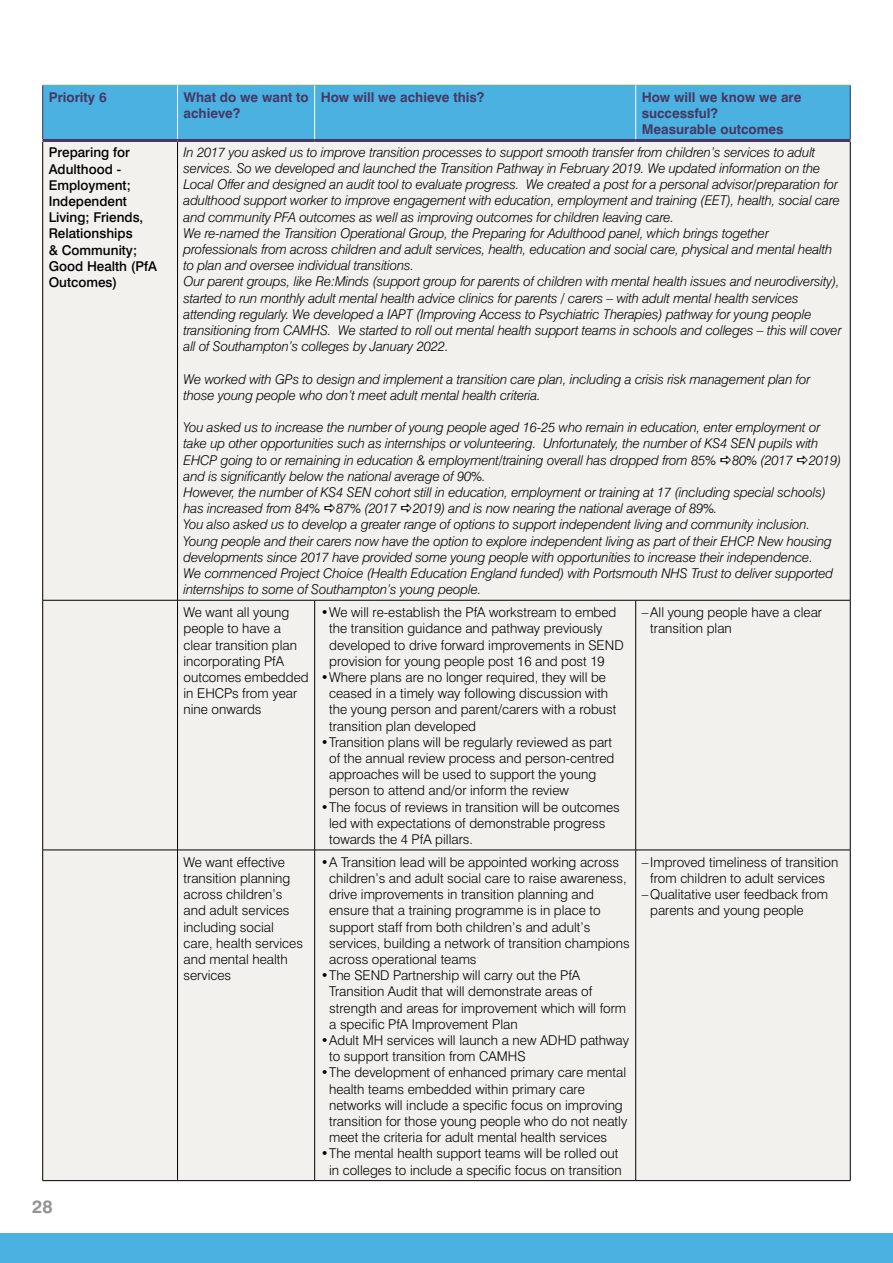
<style>
.page{position:relative;width:893px;height:1263px;background:#fff}
.page>*{position:absolute;margin:0;border:0;box-sizing:border-box;transform-origin:0 0}
.t1{font:700 18px "Swiss 721 BT";color:#939393}
.t2{font:italic 300 13.5px/16.2px "Swiss 721 BT";letter-spacing:-.01em;color:#000}
.t3{font:300 13.5px/16.2px "Swiss 721 BT";color:#000}
.t4{font:500 13.5px/16.2px "Swiss 721 BT";color:#000}
.t5{font:700 13.5px/16.2px "Swiss 721 BT";color:#473866}
</style>
<div class="page">
<div style="left:0;top:1233px;width:893px;height:30px;background:#4bb1e0"></div>
<div style="left:43px;top:86px;width:807px;height:53px;background:#4bb1e0"></div>
<div style="left:315px;top:85px;width:321px;height:55px;background:#4bb1e0"></div>
<div style="left:43px;top:142px;width:807px;height:1038px;background:#f3f1ee"></div>
<hr style="left:43px;top:85px;width:135px;height:1px;background:#6cac8a">
<hr style="left:178px;top:85px;width:137px;height:1px;background:#6cac8a">
<hr style="left:636px;top:85px;width:214px;height:1px;background:#6cac8a">
<hr style="left:42px;top:142px;width:1px;height:458px;background:#000">
<hr style="left:177px;top:142px;width:1px;height:458px;background:#000">
<hr style="left:850px;top:142px;width:1px;height:458px;background:#000">
<hr style="left:43px;top:600px;width:135px;height:1px;background:#000">
<hr style="left:42px;top:600px;width:1px;height:250px;background:#000">
<hr style="left:178px;top:600px;width:137px;height:1px;background:#000">
<hr style="left:177px;top:600px;width:1px;height:250px;background:#000">
<hr style="left:315px;top:600px;width:321px;height:1px;background:#000">
<hr style="left:314px;top:600px;width:1px;height:250px;background:#000">
<hr style="left:636px;top:600px;width:214px;height:1px;background:#000">
<hr style="left:635px;top:600px;width:1px;height:250px;background:#000">
<hr style="left:850px;top:600px;width:1px;height:250px;background:#000">
<hr style="left:43px;top:850px;width:135px;height:1px;background:#000">
<hr style="left:42px;top:850px;width:1px;height:330px;background:#000">
<hr style="left:178px;top:850px;width:137px;height:1px;background:#000">
<hr style="left:177px;top:850px;width:1px;height:330px;background:#000">
<hr style="left:315px;top:850px;width:321px;height:1px;background:#000">
<hr style="left:314px;top:850px;width:1px;height:330px;background:#000">
<hr style="left:636px;top:850px;width:214px;height:1px;background:#000">
<hr style="left:635px;top:850px;width:1px;height:330px;background:#000">
<hr style="left:850px;top:850px;width:1px;height:330px;background:#000">
<hr style="left:43px;top:1180px;width:135px;height:1px;background:#000">
<hr style="left:178px;top:1180px;width:137px;height:1px;background:#000">
<hr style="left:315px;top:1180px;width:321px;height:1px;background:#000">
<hr style="left:636px;top:1180px;width:214px;height:1px;background:#000">
<hr style="left:42px;top:85px;width:1px;height:54px;background:#30325b">
<hr style="left:850px;top:85px;width:1px;height:54px;background:#30325b">
<hr style="left:314px;top:85px;width:1px;height:54px;background:#fff">
<hr style="left:315px;top:85px;width:321px;height:1px;background:#6cac8a">
<hr style="left:177px;top:85px;width:1px;height:54px;background:#fff">
<hr style="left:43px;top:139px;width:135px;height:3px;background:#473866">
<hr style="left:178px;top:139px;width:137px;height:3px;background:#473866">
<hr style="left:315px;top:139px;width:321px;height:3px;background:#473866">
<hr style="left:636px;top:139px;width:214px;height:3px;background:#473866">
<hr style="left:635px;top:85px;width:1px;height:54px;background:#fff">
<svg style="left:720px;top:455px;width:11px;height:9px"></svg>
<svg style="left:797px;top:455px;width:11px;height:9px"></svg>
<svg style="left:324px;top:504px;width:11px;height:8px"></svg>
<svg style="left:401px;top:504px;width:11px;height:8px"></svg>
<p class="t5" style="left:49px;top:89px;width:59px">Priority 6</p>
<p class="t5" style="left:184px;top:89px;width:127px">What do we want to achieve?</p>
<p class="t5" style="left:321px;top:89px;width:165px">How will we achieve this?</p>
<p class="t5" style="left:642px;top:89px;width:161px">How will we know we are successful?<br>Measurable outcomes</p>
<p class="t4" style="left:49px;top:144px;width:110px">Preparing for<br>Adulthood -<br>Employment;<br>Independent<br>Living; Friends,<br>Relationships<br>&amp; Community;<br>Good Health (PfA<br>Outcomes)</p>
<p class="t2" style="left:184px;top:144px;width:660px">In 2017 you asked us to improve transition processes to support smooth transfer from children’s services to adult services. So we developed and launched the Transition Pathway in February 2019. We updated information on the Local Offer and designed an audit tool to evaluate progress. We created a post for a personal advisor/preparation for adulthood support worker to improve engagement with education, employment and training (EET), health, social care and community PFA outcomes as well as improving outcomes for children leaving care.<br>We re-named the Transition Operational Group, the Preparing for Adulthood panel, which brings together professionals from across children and adult services, health, education and social care, physical and mental health to plan and oversee individual transitions.<br>Our parent groups, like Re:Minds (support group for parents of children with mental health issues and neurodiversity), started to run monthly adult mental health advice clinics for parents / carers – with adult mental health services attending regularly. We developed a IAPT (Improving Access to Psychiatric Therapies) pathway for young people transitioning from CAMHS. We started to roll out mental health support teams in schools and colleges – this will cover all of Southampton’s colleges by January 2022.</p>
<p class="t2" style="left:184px;top:371px;width:628px">We worked with GPs to design and implement a transition care plan, including a crisis risk management plan for those young people who don’t meet adult mental health criteria.</p>
<p class="t2" style="left:184px;top:419px;width:659px">You asked us to increase the number of young people aged 16-25 who remain in education, enter employment or take up other opportunities such as internships or volunteering. Unfortunately, the number of KS4 SEN pupils with EHCP going to or remaining in education &amp; employment/training overall has dropped from 85% 80% (2017 2019) and is significantly below the national average of 90%.<br>However, the number of KS4 SEN cohort still in education, employment or training at 17 (including special schools) has increased from 84% 87% (2017 2019) and is now nearing the national average of 89%.<br>You also asked us to develop a greater range of options to support independent living and community inclusion.<br>Young people and their carers now have the option to explore independent living as part of their EHCP. New housing developments since 2017 have provided some young people with opportunities to increase their independence.<br>We commenced Project Choice (Health Education England funded) with Portsmouth NHS Trust to deliver supported internships to some of Southampton’s young people.</p>
<p class="t3" style="left:184px;top:604px;width:127px">We want all young people to have a clear transition plan incorporating PfA outcomes embedded in EHCPs from year nine onwards</p>
<p class="t3" style="left:329px;top:604px;width:296px;text-indent:-9px">•We will re-establish the PfA workstream to embed the transition guidance and pathway previously developed to drive forward improvements in SEND provision for young people post 16 and post 19</p>
<p class="t3" style="left:650px;top:604px;width:173px;text-indent:-9px">–All young people have a clear transition plan</p>
<p class="t3" style="left:329px;top:669px;width:289px;text-indent:-9px">•Where plans are no longer required, they will be ceased in a timely way following discussion with the young person and parent/carers with a robust transition plan developed</p>
<p class="t3" style="left:329px;top:734px;width:287px;text-indent:-9px">•Transition plans will be regularly reviewed as part of the annual review process and person-centred approaches will be used to support the young person to attend and/or inform the review</p>
<p class="t3" style="left:329px;top:798px;width:292px;text-indent:-9px">•The focus of reviews in transition will be outcomes led with expectations of demonstrable progress towards the 4 PfA pillars.</p>
<h1 class="t1" style="left:32px;top:1195px;width:22px">28</h1>
<p class="t3" style="left:184px;top:854px;width:121px">We want effective transition planning across children’s and adult services including social care, health services and mental health services</p>
<p class="t3" style="left:329px;top:854px;width:302px;text-indent:-9px">•A Transition lead will be appointed working across children’s and adult social care to raise awareness, drive improvements in transition planning and ensure that a training programme is in place to support staff from both children’s and adult’s services, building a network of transition champions across operational teams</p>
<p class="t3" style="left:329px;top:967px;width:299px;text-indent:-9px">•The SEND Partnership will carry out the PfA Transition Audit that will demonstrate areas of strength and areas for improvement which will form a specific PfA Improvement Plan</p>
<p class="t3" style="left:329px;top:1032px;width:301px;text-indent:-9px">•Adult MH services will launch a new ADHD pathway to support transition from CAMHS</p>
<p class="t3" style="left:329px;top:1064px;width:300px;text-indent:-9px">•The development of enhanced primary care mental health teams embedded within primary care networks will include a specific focus on improving transition for those young people who do not neatly meet the criteria for adult mental health services</p>
<p class="t3" style="left:321px;top:1145px;width:303px;text-align:right">•The mental health support teams will be rolled out in colleges to include a specific focus on transition</p>
<p class="t3" style="left:642px;top:854px;width:198px">– Improved timeliness of transition</p>
<p class="t3" style="left:650px;top:870px;width:176px">from children to adult services</p>
<p class="t3" style="left:642px;top:886px;width:188px">–Qualitative user feedback from</p>
<p class="t3" style="left:650px;top:902px;width:155px">parents and young people</p>
</div>
